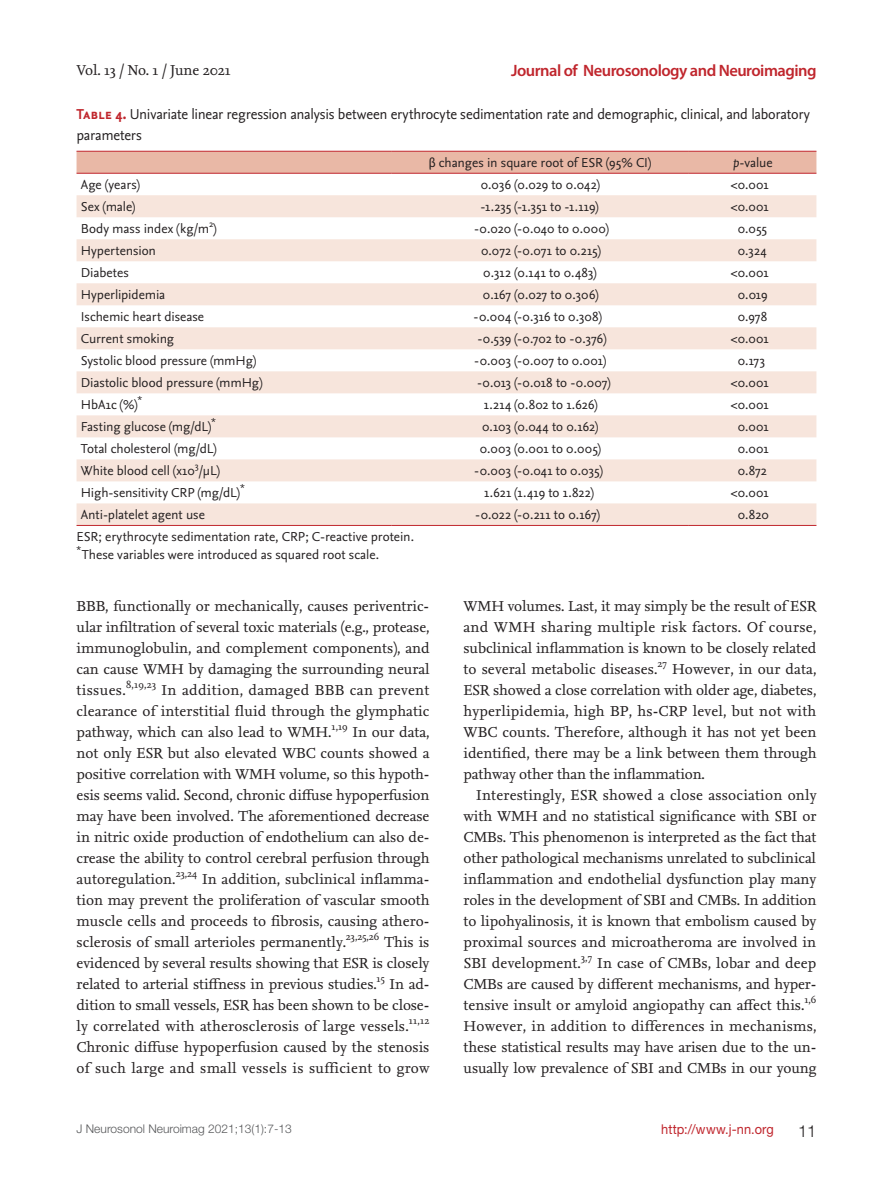
<style>
.page{position:relative;width:893px;height:1191px;background:#fff}
.page>*{position:absolute;margin:0;border:0;box-sizing:border-box;transform-origin:0 0}
.t1{font:600 16.5px "Myriad Pro";letter-spacing:-.03em;color:#c0262d}
.t2{font:300 16.5px "Helvetica Neue LT Std";color:#231f20}
.t3{font:15px/21px "Nexus Serif";letter-spacing:-.01em;color:#231f20;text-align:justify}
.t4{font:15px/21px "Nexus Sans";letter-spacing:-.015em;color:#231f20}
.t5{font:13.5px/18px "Nexus Sans";color:#231f20}
.t6{font:13.5px "Helvetica Neue LT Std";letter-spacing:.01em;color:#c0262d;scale:.95 1}
.t7{font:300 12px "Helvetica Neue LT Std";color:#57585a}
.s1{font-family:"Nexus Sans Bold SC";color:#c0262d}
.s2{font-family:"Myriad Pro";font-stretch:semi-condensed}
.s3{font-style:italic}
</style>
<div class="page">
<div style="left:77px;top:152px;width:739px;height:21px;background:#e9b8a6"></div>
<svg style="left:77px;top:195px;width:739px;height:330px;fill:#f7e5dc"></svg>
<hr style="left:77px;top:151px;width:314px;height:1px;background:#c0262d">
<hr style="left:391px;top:151px;width:298px;height:1px;background:#c0262d">
<hr style="left:689px;top:151px;width:127px;height:1px;background:#c0262d">
<hr style="left:77px;top:173px;width:314px;height:1px;background:#c0262d">
<hr style="left:391px;top:173px;width:298px;height:1px;background:#c0262d">
<hr style="left:689px;top:173px;width:127px;height:1px;background:#c0262d">
<hr style="left:77px;top:525px;width:314px;height:1px;background:#c0262d">
<hr style="left:391px;top:525px;width:298px;height:1px;background:#c0262d">
<hr style="left:689px;top:525px;width:127px;height:1px;background:#c0262d">
<p class="t3" style="left:77px;top:59px;width:156px">Vol. 13 / No. 1 / June 2021</p>
<p class="t1" style="left:511px;top:60px;width:307px">Journal of Neurosonology and Neuroimaging</p>
<p class="t4" style="left:77px;top:103px;width:735px"><span class="s1">Table 4.</span> Univariate linear regression analysis between erythrocyte sedimentation rate and demographic, clinical, and laboratory parameters</p>
<p class="t5" style="left:429px;top:153px;width:224px"><span class="s2">β</span> changes in square root of ESR (95% CI)</p>
<p class="t5" style="left:733px;top:153px;width:41px"><span class="s3">p</span>-value</p>
<p class="t5" style="left:81px;top:175px;width:60px">Age (years)</p>
<p class="t5" style="left:481px;top:175px;width:121px">0.036 (0.029 to 0.042)</p>
<p class="t5" style="left:731px;top:175px;width:39px">&lt;0.001</p>
<p class="t5" style="left:81px;top:197px;width:56px">Sex (male)</p>
<p class="t5" style="left:480px;top:197px;width:120px">-1.235 (-1.351 to -1.119)</p>
<p class="t5" style="left:731px;top:197px;width:39px">&lt;0.001</p>
<p class="t5" style="left:81px;top:219px;width:137px">Body mass index (kg/m<sup>2</sup>)</p>
<p class="t5" style="left:474px;top:219px;width:136px">-0.020 (-0.040 to 0.000)</p>
<p class="t5" style="left:738px;top:219px;width:31px">0.055</p>
<p class="t5" style="left:81px;top:241px;width:77px">Hypertension</p>
<p class="t5" style="left:481px;top:241px;width:121px">0.072 (-0.071 to 0.215)</p>
<p class="t5" style="left:738px;top:241px;width:31px">0.324</p>
<p class="t5" style="left:81px;top:263px;width:50px">Diabetes</p>
<p class="t5" style="left:483px;top:263px;width:115px">0.312 (0.141 to 0.483)</p>
<p class="t5" style="left:731px;top:263px;width:39px">&lt;0.001</p>
<p class="t5" style="left:81px;top:285px;width:86px">Hyperlipidemia</p>
<p class="t5" style="left:483px;top:285px;width:117px">0.167 (0.027 to 0.306)</p>
<p class="t5" style="left:738px;top:285px;width:31px">0.019</p>
<p class="t5" style="left:81px;top:307px;width:125px">Ischemic heart disease</p>
<p class="t5" style="left:474px;top:307px;width:130px">-0.004 (-0.316 to 0.308)</p>
<p class="t5" style="left:738px;top:307px;width:31px">0.978</p>
<p class="t5" style="left:81px;top:329px;width:95px">Current smoking</p>
<p class="t5" style="left:477px;top:329px;width:130px">-0.539 (-0.702 to -0.376)</p>
<p class="t5" style="left:731px;top:329px;width:39px">&lt;0.001</p>
<p class="t5" style="left:81px;top:351px;width:177px">Systolic blood pressure (mmHg)</p>
<p class="t5" style="left:474px;top:351px;width:133px">-0.003 (-0.007 to 0.001)</p>
<p class="t5" style="left:738px;top:351px;width:29px">0.173</p>
<p class="t5" style="left:81px;top:373px;width:183px">Diastolic blood pressure (mmHg)</p>
<p class="t5" style="left:477px;top:373px;width:135px">-0.013 (-0.018 to -0.007)</p>
<p class="t5" style="left:731px;top:373px;width:39px">&lt;0.001</p>
<p class="t5" style="left:81px;top:395px;width:63px">HbA1c (%)<sup>*</sup></p>
<p class="t5" style="left:484px;top:395px;width:115px">1.214 (0.802 to 1.626)</p>
<p class="t5" style="left:731px;top:395px;width:39px">&lt;0.001</p>
<p class="t5" style="left:81px;top:417px;width:137px">Fasting glucose (mg/dL)<sup>*</sup></p>
<p class="t5" style="left:482px;top:417px;width:118px">0.103 (0.044 to 0.162)</p>
<p class="t5" style="left:738px;top:417px;width:33px">0.001</p>
<p class="t5" style="left:81px;top:439px;width:137px">Total cholesterol (mg/dL)</p>
<p class="t5" style="left:480px;top:439px;width:123px">0.003 (0.001 to 0.005)</p>
<p class="t5" style="left:738px;top:439px;width:33px">0.001</p>
<p class="t5" style="left:81px;top:461px;width:141px">White blood cell (x10<sup>3</sup>/μL)</p>
<p class="t5" style="left:474px;top:461px;width:130px">-0.003 (-0.041 to 0.035)</p>
<p class="t5" style="left:738px;top:461px;width:31px">0.872</p>
<p class="t5" style="left:81px;top:483px;width:165px">High-sensitivity CRP (mg/dL)<sup>*</sup></p>
<p class="t5" style="left:484px;top:483px;width:111px">1.621 (1.419 to 1.822)</p>
<p class="t5" style="left:731px;top:483px;width:39px">&lt;0.001</p>
<p class="t5" style="left:81px;top:505px;width:126px">Anti-platelet agent use</p>
<p class="t5" style="left:475px;top:505px;width:126px">-0.022 (-0.211 to 0.167)</p>
<p class="t5" style="left:738px;top:505px;width:33px">0.820</p>
<p class="t5" style="left:77px;top:527px;width:339px">ESR; erythrocyte sedimentation rate, CRP; C-reactive protein. <sup>*</sup>These variables were introduced as squared root scale.</p>
<p class="t3" style="left:77px;top:595px;width:355px">BBB, functionally or mechanically, causes periventric&shy;ular infiltration of several toxic materials (e.g., protease, immunoglobulin, and complement components), and can cause WMH by damaging the surrounding neural tissues.<sup>8,19,23</sup> In addition, damaged BBB can prevent clearance of interstitial fluid through the glymphatic pathway, which can also lead to WMH.<sup>1,19</sup> In our data, not only ESR but also elevated WBC counts showed a positive correlation with WMH volume, so this hypoth&shy;esis seems valid. Second, chronic diffuse hypoperfusion may have been involved. The aforementioned decrease in nitric oxide production of endothelium can also de&shy;crease the ability to control cerebral perfusion through autoregulation.<sup>23,24</sup> In addition, subclinical inflamma&shy;tion may prevent the proliferation of vascular smooth muscle cells and proceeds to fibrosis, causing athero&shy;sclerosis of small arterioles permanently.<sup>23,25,26</sup> This is evidenced by several results showing that ESR is closely related to arterial stiffness in previous studies.<sup>15</sup> In ad&shy;dition to small vessels, ESR has been shown to be close&shy;ly correlated with atherosclerosis of large vessels.<sup>11,12<br></sup>Chronic diffuse hypoperfusion caused by the stenosis of such large and small vessels is sufficient to grow</p>
<p class="t3" style="left:463px;top:595px;width:355px">WMH volumes. Last, it may simply be the result of ESR and WMH sharing multiple risk factors. Of course, subclinical inflammation is known to be closely related to several metabolic diseases.<sup>27</sup> However, in our data, ESR showed a close correlation with older age, diabetes, hyperlipidemia, high BP, hs-CRP level, but not with WBC counts. Therefore, although it has not yet been identified, there may be a link between them through pathway other than the inflammation.</p>
<p class="t3" style="left:463px;top:784px;width:355px;text-indent:13px">Interestingly, ESR showed a close association only with WMH and no statistical significance with SBI or CMBs. This phenomenon is interpreted as the fact that other pathological mechanisms unrelated to subclinical inflammation and endothelial dysfunction play many roles in the development of SBI and CMBs. In addition to lipohyalinosis, it is known that embolism caused by proximal sources and microatheroma are involved in SBI development.<sup>3,7</sup> In case of CMBs, lobar and deep CMBs are caused by different mechanisms, and hyper&shy;tensive insult or amyloid angiopathy can affect this.<sup>1,6<br></sup>However, in addition to differences in mechanisms, these statistical results may have arisen due to the un&shy;usually low prevalence of SBI and CMBs in our young</p>
<p class="t7" style="left:77px;top:1121px;width:217px">J Neurosonol Neuroimag 2021;13(1):7-13</p>
<p class="t6" style="left:661px;top:1121px;width:120px">http://www.j-nn.org</p>
<p class="t2" style="left:798px;top:1120px;width:20px">11</p>
</div>
